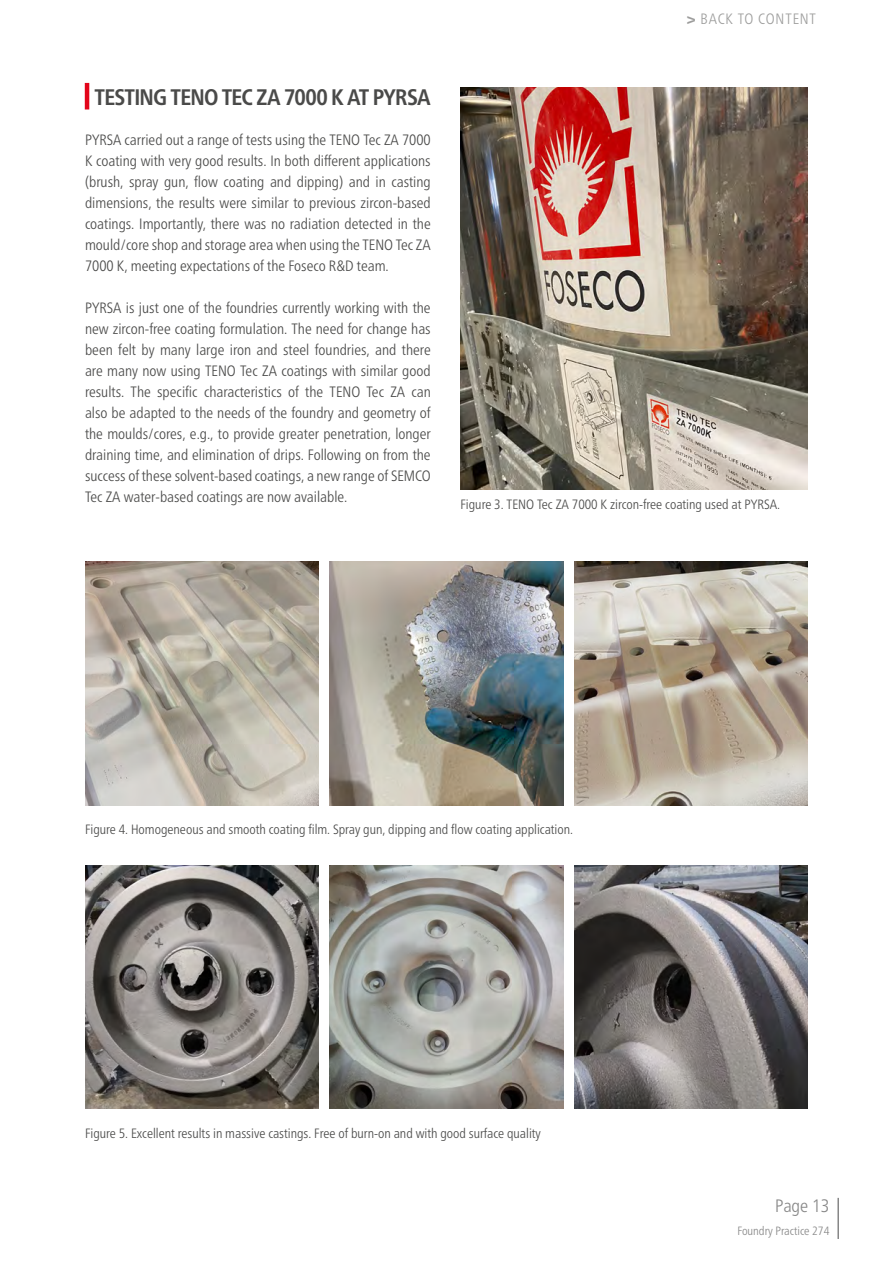
<style>
.page{position:relative;width:893px;height:1263px;background:#fff}
.page>*{position:absolute;margin:0;border:0;box-sizing:border-box;transform-origin:0 0}
.t1{font:700 condensed 22.5px "Frutiger Neue LTW1 G";letter-spacing:-.035em;color:#4a4a49}
.t2{font:300 condensed 18px "Frutiger Neue LTW1 G";color:#878787}
.t3{font:300 condensed 15px/21px "Frutiger Neue LTW1 G";color:#4a4a49;text-align:justify}
.t4{font:300 condensed 15px "Frutiger Neue LTW1 G";letter-spacing:.055em;color:#9d9d9c}
.t5{font:300 condensed 13.5px "Frutiger Neue LTW1 G";color:#4a4a49}
.t6{font:300 condensed 12px "Frutiger Neue LTW1 G";color:#878787}
.s1{font-weight:700}
</style>
<div class="page">
<hr style="left:837px;top:1198px;width:2px;height:41px;background:#878787">
<hr style="left:85px;top:83px;width:4px;height:26px;background:#e3051a">
<img style="left:85px;top:561px;width:234px;height:244px">
<img style="left:460px;top:87px;width:348px;height:402px">
<img style="left:574px;top:561px;width:234px;height:244px">
<img style="left:330px;top:561px;width:233px;height:244px">
<img style="left:85px;top:865px;width:234px;height:244px">
<img style="left:574px;top:865px;width:234px;height:244px">
<img style="left:330px;top:865px;width:233px;height:244px">
<h1 class="t1" style="left:95px;top:83px;width:338px">TESTING TENO TEC ZA 7000 K AT PYRSA</h1>
<p class="t3" style="left:85px;top:129px;width:347px">PYRSA carried out a range of tests using the TENO Tec ZA 7000<br>K coating with very good results. In both different applications (brush, spray gun, flow coating and dipping) and in casting dimensions, the results were similar to previous zircon-based coatings. Importantly, there was no radiation detected in the mould/core shop and storage area when using the TENO Tec ZA 7000 K, meeting expectations of the Foseco R&amp;D team.</p>
<p class="t3" style="left:85px;top:297px;width:347px">PYRSA is just one of the foundries currently working with the new zircon-free coating formulation. The need for change has been felt by many large iron and steel foundries, and there are many now using TENO Tec ZA coatings with similar good results. The specific characteristics of the TENO Tec ZA can also be adapted to the needs of the foundry and geometry of the moulds/cores, e.g., to provide greater penetration, longer draining time, and elimination of drips. Following on from the success of these solvent-based coatings, a new range of SEMCO Tec ZA water-based coatings are now available.</p>
<p class="t4" style="left:687px;top:10px;width:131px"><span class="s1">&gt;</span> BACK TO CONTENT</p>
<p class="t5" style="left:460px;top:496px;width:321px">Figure 3. TENO Tec ZA 7000 K zircon-free coating used at PYRSA.</p>
<p class="t5" style="left:85px;top:822px;width:490px">Figure 4. Homogeneous and smooth coating film. Spray gun, dipping and flow coating application.</p>
<p class="t5" style="left:85px;top:1125px;width:457px">Figure 5. Excellent results in massive castings. Free of burn-on and with good surface quality</p>
<p class="t2" style="left:775px;top:1195px;width:56px">Page 13</p>
<p class="t6" style="left:737px;top:1224px;width:93px">Foundry Practice 274</p>
</div>
